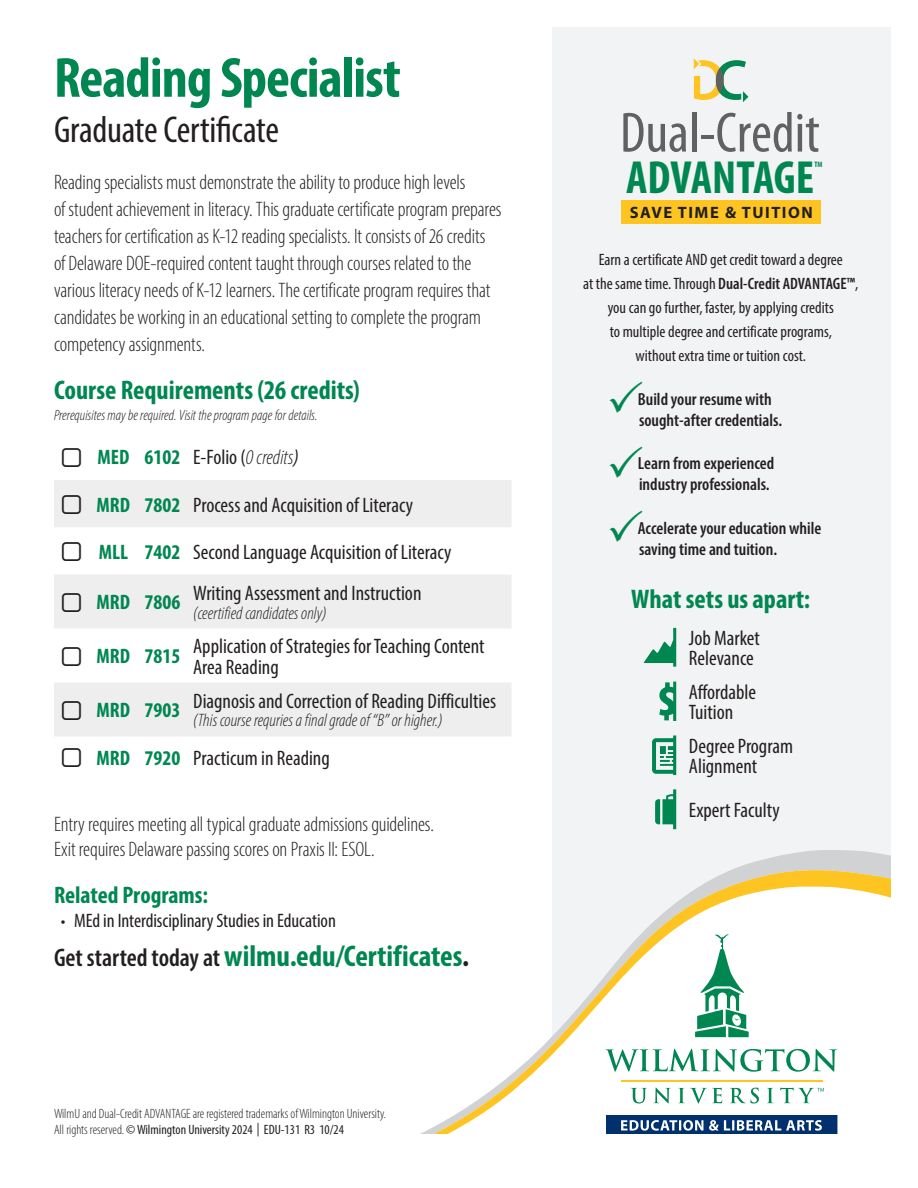
<style>
.page{position:relative;width:918px;height:1188px;background:#fff}
.page>*{position:absolute;margin:0;border:0;box-sizing:border-box;transform-origin:0 0}
.t1{font:condensed 57.15px "Myriad Pro";color:#616161}
.t2{font:700 condensed 57px "Myriad Pro";letter-spacing:-.015em;color:#008751}
.t3{font:700 condensed 46.65px "Myriad Pro";color:#008751}
.t4{font:condensed 37.5px "Myriad Pro";letter-spacing:-.01em;color:#231f20}
.Course_List{font:700 condensed 30px "Myriad Pro";color:#008751}
.Body_Copy{font:700 condensed 27px "Myriad Pro";color:#008751}
.CL_Name{font:700 condensed 27px "Myriad Pro";color:#008751}
.CL_Name-2{font:700 condensed 24px "Myriad Pro";color:#008751}
.Body_Copy-2{font:300 condensed 21px/27px "Myriad Pro";letter-spacing:-.01em;color:#231f20}
.Course_List-2{font:condensed 21px/19.5px "Myriad Pro";color:#231f20}
.Course_List-3{font:300 condensed 21px/25.2px "Myriad Pro";letter-spacing:-.01em;color:#231f20}
.Course_List-4{font:700 condensed 21px "Myriad Pro";color:#008751}
.t5{font:condensed 19.5px "Myriad Pro";letter-spacing:-.005em;color:#231f20}
.Course_List-5{font:italic 300 condensed 18px "Myriad Pro";color:#231f20}
.Body_Copy-3{font:600 condensed 17.55px/21px "Myriad Pro";color:#231f20}
.Body_Copy-4{font:condensed 16.5px/24px "Myriad Pro";color:#231f20;text-align:center}
.t6{font:700 16.5px "Myriad Pro";letter-spacing:.09em;color:#231f20}
.Body_Copy-5{font:italic 300 condensed 15px "Myriad Pro";color:#231f20}
.Note{font:300 condensed 13.5px/16.2px "Myriad Pro";color:#231f20}
.t7{font:700 condensed 7.8px "Myriad Pro";color:#008751}
.s1{font-weight:300;font-style:italic}
.s2{font-style:italic}
.s3{font-weight:300}
.s4{font-weight:600;font-size:25.5px;color:#231f20}
.s5{color:#231f20}
.s6{font-weight:400}
.s7{font-weight:600}
</style>
<div class="page">
<div style="left:552px;top:27px;width:339px;height:822px;background:#f2f3f4"></div>
<div style="left:621px;top:201px;width:200px;height:23px;background:#fec422"></div>
<svg style="left:694px;top:58px;width:54px;height:44px"></svg>
<svg style="left:644px;top:628px;width:32px;height:39px"></svg>
<svg style="left:659px;top:682px;width:17px;height:39px"></svg>
<svg style="left:652px;top:735px;width:24px;height:40px"></svg>
<svg style="left:655px;top:789px;width:21px;height:40px"></svg>
<svg style="left:420px;top:849px;width:471px;height:285px"></svg>
<svg style="left:434px;top:867px;width:457px;height:267px"></svg>
<svg style="left:54px;top:480px;width:457px;height:256px;fill:#eeeeef"></svg>
<svg style="left:610px;top:381px;width:32px;height:32px"></svg>
<svg style="left:610px;top:445px;width:32px;height:32px"></svg>
<svg style="left:610px;top:510px;width:32px;height:32px"></svg>
<svg style="left:62px;top:495px;width:19px;height:19px"></svg>
<svg style="left:62px;top:542px;width:19px;height:19px"></svg>
<svg style="left:62px;top:593px;width:19px;height:19px"></svg>
<svg style="left:62px;top:647px;width:19px;height:19px"></svg>
<svg style="left:62px;top:701px;width:19px;height:19px"></svg>
<p class="t2" style="left:54px;top:42px;width:348px">Reading Specialist</p>
<p class="t4" style="left:54px;top:107px;width:226px">Graduate Certificate</p>
<p class="Body_Copy-2" style="left:54px;top:168px;width:449px">Reading specialists must demonstrate the ability to produce high levels<br>of student achievement in literacy. This graduate certificate program prepares teachers for certification as K-12 reading specialists. It consists of 26 credits of Delaware DOE-required content taught through courses related to the various literacy needs of K-12 learners. The certificate program requires that candidates be working in an educational setting to complete the program competency assignments.</p>
<p class="Body_Copy" style="left:54px;top:373px;width:307px">Course Requirements (26 credits)</p>
<p class="Body_Copy-5" style="left:54px;top:406px;width:265px">Prerequisites may be required. Visit the program page for details.</p>
<p class="Course_List-4" style="left:97px;top:444px;width:33px">MED</p>
<p class="Course_List-4" style="left:144px;top:444px;width:37px">6102</p>
<p class="Course_List-2" style="left:193px;top:447px;width:107px">E-Folio (<span class="s1">0 credits</span><span class="s2">)</span></p>
<p class="Course_List-4" style="left:97px;top:491px;width:35px">MRD</p>
<p class="Course_List-4" style="left:144px;top:491px;width:37px">7802</p>
<p class="Course_List-2" style="left:193px;top:495px;width:221px">Process and Acquisition of Literacy</p>
<p class="Course_List-4" style="left:99px;top:539px;width:31px">MLL</p>
<p class="Course_List-4" style="left:144px;top:539px;width:37px">7402</p>
<p class="Course_List-2" style="left:193px;top:542px;width:260px">Second Language Acquisition of Literacy</p>
<p class="Course_List-4" style="left:97px;top:589px;width:35px">MRD</p>
<p class="Course_List-4" style="left:144px;top:589px;width:37px">7806</p>
<p class="Course_List-2" style="left:193px;top:583px;width:230px">Writing Assessment and Instruction</p>
<p class="Course_List-5" style="left:193px;top:603px;width:135px">(ceertified candidates only)</p>
<p class="Course_List-4" style="left:97px;top:643px;width:35px">MRD</p>
<p class="Course_List-4" style="left:144px;top:643px;width:37px">7815</p>
<p class="Course_List-2" style="left:193px;top:635px;width:293px;line-height:21px">Application of Strategies for Teaching Content<br>Area Reading</p>
<p class="Course_List-4" style="left:97px;top:697px;width:35px">MRD</p>
<p class="Course_List-4" style="left:144px;top:697px;width:37px">7903</p>
<p class="Course_List-2" style="left:193px;top:691px;width:304px">Diagnosis and Correction of Reading Difficulties</p>
<p class="Course_List-5" style="left:193px;top:710px;width:251px">(This course requries a final grade of “B” or higher.)</p>
<p class="Course_List-4" style="left:97px;top:745px;width:35px">MRD</p>
<p class="Course_List-4" style="left:144px;top:745px;width:37px">7920</p>
<p class="Course_List-2" style="left:193px;top:748px;width:138px">Practicum in Reading</p>
<p class="Course_List-3" style="left:54px;top:811px;width:382px">Entry requires meeting all typical graduate admissions guidelines.<br>Exit requires Delaware passing scores on Praxis II: ESOL.</p>
<p class="CL_Name-2" style="left:54px;top:880px;width:156px">Related Programs:</p>
<p class="t5" style="left:61px;top:908px;width:277px"><span class="s3">•</span> MEd in Interdisciplinary Studies in Education</p>
<p class="Course_List" style="left:54px;top:938px;width:417px"><span class="s4">Get started today at</span> wilmu.edu/Certificates<span class="s5">.</span></p>
<p class="Note" style="left:54px;top:1105px;width:334px">WilmU and Dual-Credit ADVANTAGE are registered trademarks of Wilmington University.<br>All rights reserved. <span class="s6">© Wilmington University 2024 | EDU-131 R3 10/24</span></p>
<p class="t1" style="left:620px;top:98px;width:201px">Dual-Credit</p>
<p class="t3" style="left:626px;top:148px;width:189px">ADVANTAGE</p>
<p class="t7" style="left:815px;top:159px;width:10px">TM</p>
<p class="t6" style="left:630px;top:202px;width:184px">SAVE TIME &amp; TUITION</p>
<p class="Body_Copy-4" style="left:583px;top:248px;width:277px">Earn a certificate AND get credit toward a degree<br>at the same time. Through <span class="s7">Dual-Credit ADVANTAGE™</span>, you can go further, faster, by applying credits<br>to multiple degree and certificate programs,<br>without extra time or tuition cost.</p>
<p class="Body_Copy-3" style="left:638px;top:388px;width:146px">Build your resume with sought-after credentials.</p>
<p class="Body_Copy-3" style="left:638px;top:453px;width:138px">Learn from experienced industry professionals.</p>
<p class="Body_Copy-3" style="left:638px;top:517px;width:185px">Accelerate your education while saving time and tuition.</p>
<p class="CL_Name" style="left:631px;top:582px;width:180px">What sets us apart:</p>
<p class="Course_List-2" style="left:689px;top:628px;width:72px">Job Market<br>Relevance</p>
<p class="Course_List-2" style="left:689px;top:682px;width:69px">Affordable<br>Tuition</p>
<p class="Course_List-2" style="left:689px;top:736px;width:106px">Degree Program<br>Alignment</p>
<p class="Course_List-2" style="left:689px;top:800px;width:92px">Expert Faculty</p>
</div>
